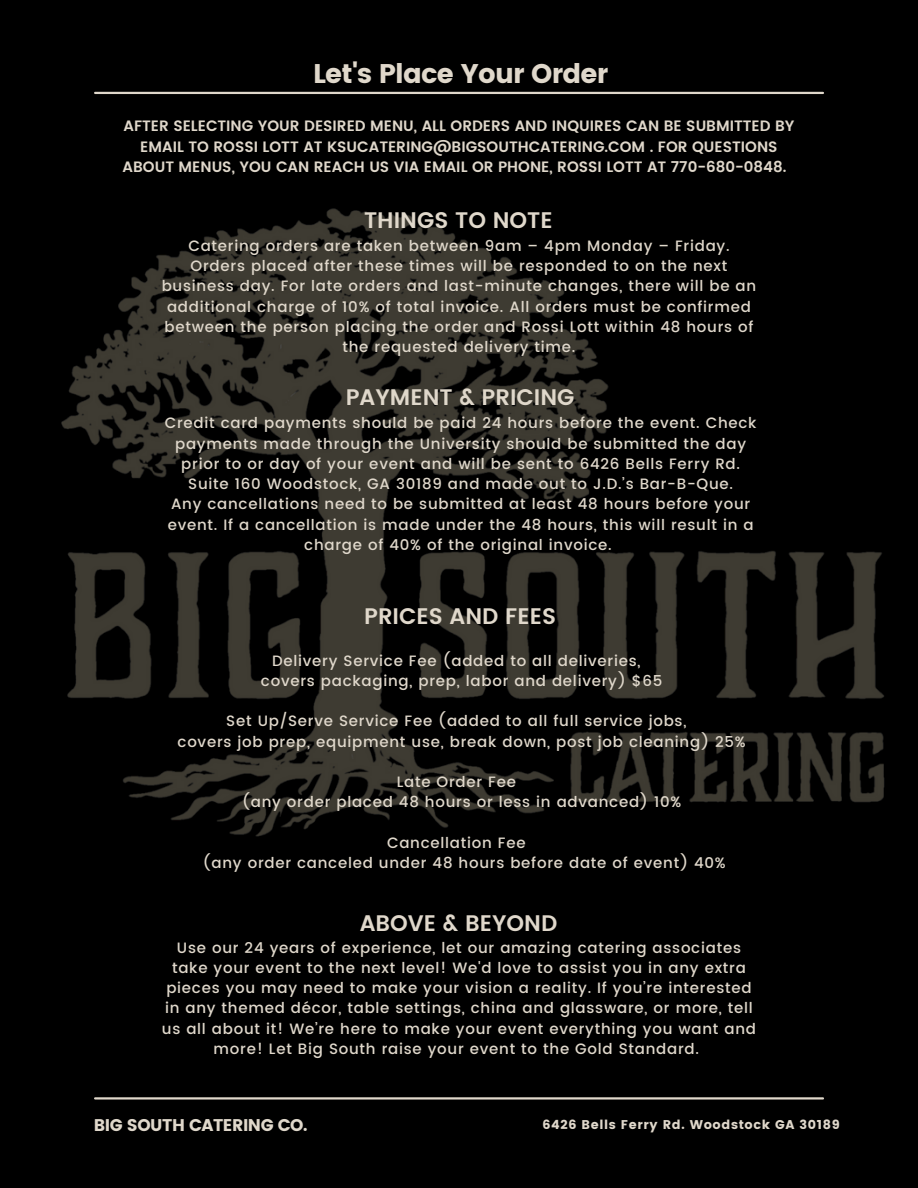
<style>
.page{position:relative;width:918px;height:1188px;background:#fff}
.page>*{position:absolute;margin:0;border:0;box-sizing:border-box;transform-origin:0 0}
.t1{font:27px "Poppins";letter-spacing:-.03em;color:#e0d8cb}
.t2{font:600 22.5px "Poppins";color:#e0d8cb}
.t3{font:16.95px "Poppins";letter-spacing:-.03em;color:#e0d8cb}
.t4{font:500 15px/20.2px "Poppins";letter-spacing:.05em;color:#e0d8cb;text-align:center}
.t5{font:600 15px/20.2px "Poppins";color:#e0d8cb;text-align:center}
.t6{font:12.75px "Poppins";letter-spacing:.05em;color:#e0d8cb}
</style>
<div class="page">
<img style="left:0;top:0;width:918px;height:1188px">
<hr style="left:95px;top:1097px;width:728px;height:3px;background:#e0d8cb">
<hr style="left:95px;top:92px;width:728px;height:2px;background:#e0d8cb">
<p class="t1" style="left:313px;top:58px;width:297px">Let's Place Your Order</p>
<p class="t5" style="left:123px;top:116px;width:673px">AFTER SELECTING YOUR DESIRED MENU, ALL ORDERS AND INQUIRES CAN BE SUBMITTED BY<br>EMAIL TO ROSSI LOTT AT KSUCATERING@BIGSOUTHCATERING.COM . FOR QUESTIONS<br>ABOUT MENUS, YOU CAN REACH US VIA EMAIL OR PHONE, ROSSI LOTT AT 770-680-0848.</p>
<p class="t2" style="left:364px;top:207px;width:190px">THINGS TO NOTE</p>
<p class="t4" style="left:162px;top:236px;width:596px">Catering orders are taken between 9am – 4pm Monday – Friday.<br>Orders placed after these times will be responded to on the next business day. For late orders and last-minute changes, there will be an additional charge of 10% of total invoice. All orders must be confirmed between the person placing the order and Rossi Lott within 48 hours of the requested delivery time.</p>
<p class="t2" style="left:346px;top:384px;width:230px">PAYMENT &amp; PRICING</p>
<p class="t4" style="left:165px;top:413px;width:593px">Credit card payments should be paid 24 hours before the event. Check payments made through the University should be submitted the day prior to or day of your event and will be sent to 6426 Bells Ferry Rd.<br>Suite 160 Woodstock, GA 30189 and made out to J.D.’s Bar-B-Que.</p>
<p class="t4" style="left:168px;top:494px;width:587px">Any cancellations need to be submitted at least 48 hours before your event. If a cancellation is made under the 48 hours, this will result in a charge of 40% of the original invoice.</p>
<p class="t2" style="left:364px;top:603px;width:193px">PRICES AND FEES</p>
<p class="t4" style="left:272px;top:650px;width:370px">Delivery Service Fee (added to all deliveries,</p>
<p class="t4" style="left:261px;top:671px;width:403px">covers packaging, prep, labor and delivery) $65</p>
<p class="t4" style="left:226px;top:711px;width:462px">Set Up/Serve Service Fee (added to all full service jobs,</p>
<p class="t4" style="left:178px;top:731px;width:570px">covers job prep, equipment use, break down, post job cleaning) 25%</p>
<p class="t4" style="left:397px;top:772px;width:121px">Late Order Fee</p>
<p class="t4" style="left:242px;top:792px;width:441px">(any order placed 48 hours or less in advanced) 10%</p>
<p class="t4" style="left:387px;top:833px;width:140px">Cancellation Fee</p>
<p class="t4" style="left:203px;top:853px;width:524px">(any order canceled under 48 hours before date of event) 40%</p>
<p class="t2" style="left:360px;top:910px;width:199px">ABOVE &amp; BEYOND</p>
<p class="t4" style="left:162px;top:937px;width:596px">Use our 24 years of experience, let our amazing catering associates take your event to the next level! We'd love to assist you in any extra pieces you may need to make your vision a reality. If you’re interested in any themed décor, table settings, china and glassware, or more, tell us all about it! We’re here to make your event everything you want and more! Let Big South raise your event to the Gold Standard.</p>
<p class="t3" style="left:94px;top:1115px;width:215px">BIG SOUTH CATERING CO.</p>
<p class="t6" style="left:543px;top:1117px;width:299px">6426 Bells Ferry Rd. Woodstock GA 30189</p>
</div>
